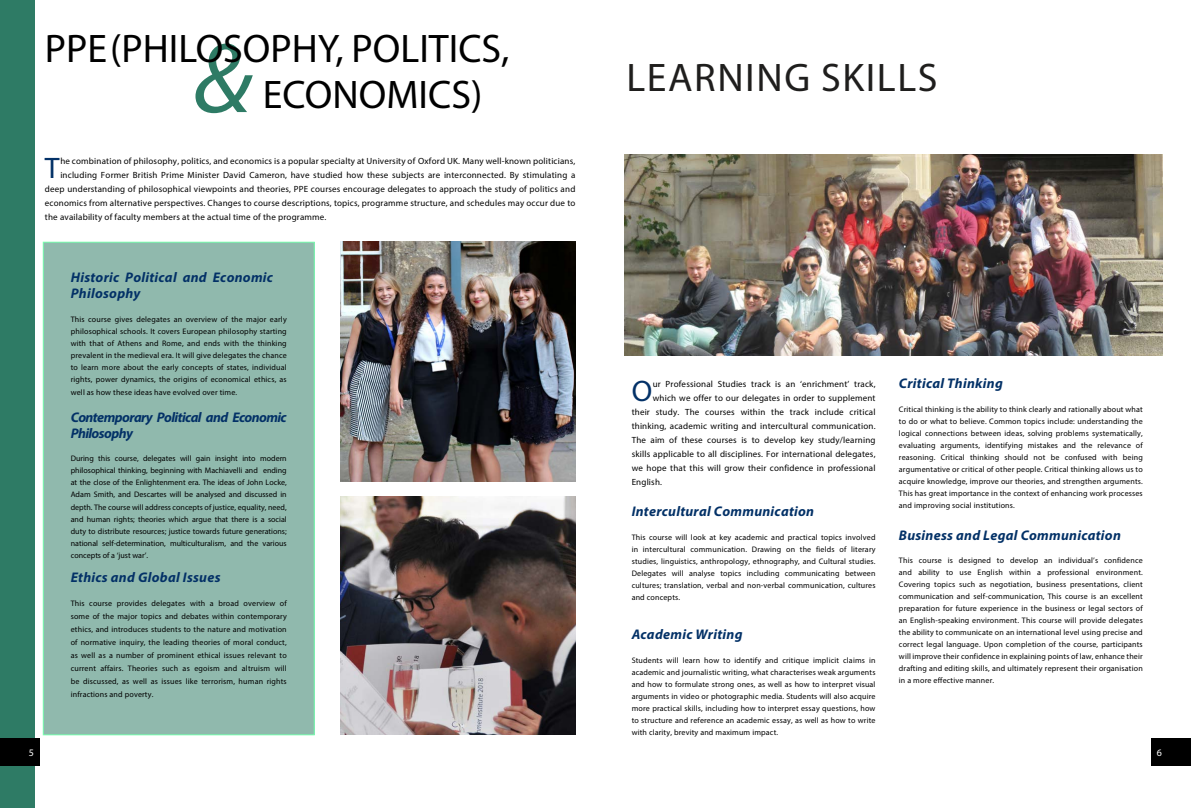
<style>
.page{position:relative;width:1191px;height:808px;background:#fff}
.page>*{position:absolute;margin:0;border:0;box-sizing:border-box;transform-origin:0 0}
.t1{font:italic 100px "Myriad Pro";color:#2e7b65}
.t2{font:40px/46.5px "Myriad Pro";color:#000}
.t3{font:40px "Myriad Pro";letter-spacing:.04em;color:#1f1e1d}
.t4{font:29.8px "Myriad Pro";color:#033167}
.t5{font:italic 700 14px/16px "Myriad Pro";letter-spacing:.02em;color:#033167}
.t6{font:italic 700 14px/16px "Myriad Pro";letter-spacing:-.04em;color:#033167}
.t7{font:10px "Myriad Pro";color:#fff}
.t8{font:9px "Myriad Pro";letter-spacing:.02em;color:#000}
.t9{font:8px/12px "Myriad Pro";letter-spacing:.02em;color:#000;text-align:justify}
</style>
<div class="page">
<div style="left:43px;top:242px;width:271px;height:493px;background:#90b9ad"></div>
<div style="left:0;top:0;width:35px;height:808px;background:#2e7b65"></div>
<div style="left:0;top:738px;width:40px;height:27px;background:#000"></div>
<img style="left:340px;top:242px;width:235px;height:240px">
<img style="left:340px;top:496px;width:235px;height:239px">
<div style="left:1151px;top:738px;width:40px;height:27px;background:#000"></div>
<img style="left:624px;top:154px;width:538px;height:202px">
<h2 class="t2" style="left:263px;top:24px;width:248px;text-indent:-218px">PPE(PHILOSOPHY, POLITICS,<br>ECONOMICS)</h2>
<h1 class="t1" style="left:194px;top:17px;width:60px">&amp;</h1>
<h3 class="t4" style="left:45px;top:149px;width:16px">T</h3>
<p class="t8" style="left:60px;top:155px;width:516px">he combination of philosophy, politics, and economics is a popular specialty at University of Oxford UK. Many well-known politicians,</p>
<p class="t8" style="left:60px;top:169px;width:516px">including Former British Prime Minister David Cameron, have studied how these subjects are interconnected. By stimulating a</p>
<p class="t8" style="left:45px;top:183px;width:532px">deep understanding of philosophical viewpoints and theories, PPE courses encourage delegates to approach the study of politics and</p>
<p class="t8" style="left:45px;top:197px;width:532px">economics from alternative perspectives. Changes to course descriptions, topics, programme structure, and schedules may occur due to</p>
<p class="t8" style="left:45px;top:211px;width:283px">the availability of faculty members at the actual time of the programme.</p>
<p class="t7" style="left:29px;top:746px;width:7px">45</p>
<h3 class="t5" style="left:71px;top:269px;width:204px">Historic Political and Economic<br>Philosophy</h3>
<p class="t9" style="left:71px;top:313px;width:217px">This course gives delegates an overview of the major early philosophical schools. It covers European philosophy starting with that of Athens and Rome, and ends with the thinking prevalent in the medieval era. It will give delegates the chance to learn more about the early concepts of states, individual rights, power dynamics, the origins of economical ethics, as</p>
<p class="t9" style="left:71px;top:386px;width:168px">well as how these ideas have evolved over time.</p>
<h3 class="t6" style="left:71px;top:409px;width:217px">Contemporary Political and Economic<br>Philosophy</h3>
<p class="t9" style="left:71px;top:453px;width:217px">During this course, delegates will gain insight into modern philosophical thinking, beginning with Machiavelli and ending at the close of the Enlightenment era. The ideas of John Locke, Adam Smith, and Descartes will be analysed and discussed in depth. The course will address concepts of justice, equality, need, and human rights; theories which argue that there is a social duty to distribute resources; justice towards future generations; national self-determination, multiculturalism, and the various concepts of a ‘just war’.</p>
<h3 class="t5" style="left:71px;top:569px;width:151px">Ethics and Global Issues</h3>
<p class="t9" style="left:71px;top:597px;width:217px;line-height:13px">This course provides delegates with a broad overview of some of the major topics and debates within contemporary ethics, and introduces students to the nature and motivation of normative inquiry, the leading theories of moral conduct, as well as a number of prominent ethical issues relevant to current affairs. Theories such as egoism and altruism will be discussed, as well as issues like terrorism, human rights infractions and poverty.</p>
<h2 class="t3" style="left:626px;top:53px;width:313px">LEARNING SKILLS</h2>
<h3 class="t4" style="left:631px;top:372px;width:22px">O</h3>
<p class="t8" style="left:653px;top:378px;width:224px">ur Professional Studies track is an ‘enrichment’ track,</p>
<p class="t8" style="left:653px;top:392px;width:224px">which we offer to our delegates in order to supplement</p>
<p class="t8" style="left:631px;top:406px;width:245px">their study. The courses within the track include critical</p>
<p class="t8" style="left:631px;top:420px;width:245px">thinking, academic writing and intercultural communication.</p>
<p class="t8" style="left:631px;top:434px;width:245px">The aim of these courses is to develop key study/learning</p>
<p class="t8" style="left:631px;top:448px;width:245px">skills applicable to all disciplines. For international delegates,</p>
<p class="t8" style="left:631px;top:462px;width:245px">we hope that this will grow their confidence in professional</p>
<p class="t8" style="left:631px;top:476px;width:32px">English.</p>
<h3 class="t5" style="left:631px;top:503px;width:184px">Intercultural Communication</h3>
<p class="t9" style="left:631px;top:531px;width:245px">This course will look at key academic and practical topics involved in intercultural communication. Drawing on the fields of literary studies, linguistics, anthropology, ethnography, and Cultural studies.<br>Delegates will analyse topics including communicating between cultures; translation, verbal and non-verbal communication, cultures and concepts.</p>
<h3 class="t5" style="left:631px;top:626px;width:112px">Academic Writing</h3>
<p class="t9" style="left:631px;top:654px;width:245px">Students will learn how to identify and critique implicit claims in academic and journalistic writing, what characterises weak arguments and how to formulate strong ones, as well as how to interpret visual arguments in video or photographic media. Students will also acquire more practical skills, including how to interpret essay questions, how to structure and reference an academic essay, as well as how to write with clarity, brevity and maximum impact.</p>
<h3 class="t5" style="left:899px;top:375px;width:105px">Critical Thinking</h3>
<p class="t9" style="left:899px;top:403px;width:245px">Critical thinking is the ability to think clearly and rationally about what to do or what to believe. Common topics include: understanding the logical connections between ideas, solving problems systematically, evaluating arguments, identifying mistakes and the relevance of reasoning. Critical thinking should not be confused with being argumentative or critical of other people. Critical thinking allows us to acquire knowledge, improve our theories, and strengthen arguments.<br>This has great importance in the context of enhancing work processes and improving social institutions.</p>
<h3 class="t5" style="left:899px;top:526px;width:223px">Business and Legal Communication</h3>
<p class="t9" style="left:899px;top:554px;width:245px">This course is designed to develop an individual’s confidence and ability to use English within a professional environment.<br>Covering topics such as negotiation, business presentations, client communication and self-communication, This course is an excellent preparation for future experience in the business or legal sectors of an English-speaking environment. This course will provide delegates the ability to communicate on an international level using precise and correct legal language. Upon completion of the course, participants will improve their confidence in explaining points of law, enhance their drafting and editing skills, and ultimately represent their organisation in a more effective manner.</p>
<p class="t7" style="left:1157px;top:746px;width:7px">56</p>
</div>
